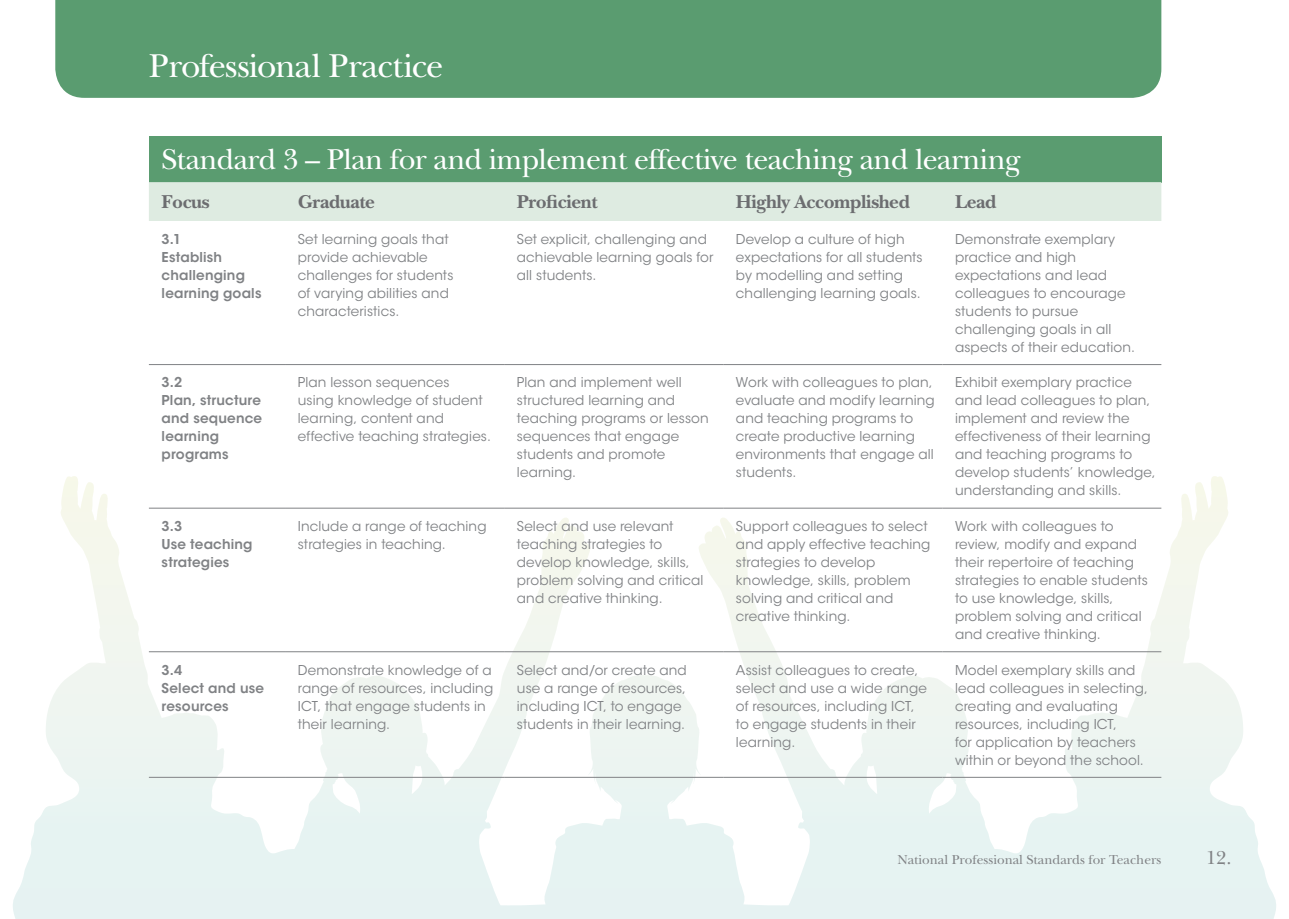
<style>
.page{position:relative;width:1289px;height:919px;background:#fff}
.page>*{position:absolute;margin:0;border:0;box-sizing:border-box;transform-origin:0 0}
.t1{font:34.5px "New Baskerville Std";letter-spacing:-.025em;color:#fff}
.t2{font:30px "New Baskerville Std";letter-spacing:-.02em;color:#fff}
.t3{font:700 19.5px "New Baskerville Std";letter-spacing:-.02em;color:#6c6d70}
.Page_Number{font:19.5px "New Baskerville Std";color:#808285}
.Text{font:13.5px/18px "ITC Avant Garde Std";letter-spacing:.01em;color:#808285}
.Text-2{font:600 13.5px/18px "ITC Avant Garde Std";letter-spacing:.015em;color:#808285}
.t4{font:13.5px "New Baskerville Std";color:#808285}
</style>
<div class="page">
<svg style="left:316px;top:518px;width:328px;height:387px"></svg>
<svg style="left:645px;top:518px;width:327px;height:387px"></svg>
<div style="left:55px;top:0;width:1106px;height:98px;background:#5a9c70"></div>
<div style="left:149px;top:136px;width:1012px;height:46px;background:#5a9c70"></div>
<div style="left:149px;top:182px;width:1012px;height:39px;background:#deebe1"></div>
<hr style="left:149px;top:364px;width:136px;height:1px;background:#808285">
<hr style="left:285px;top:364px;width:219px;height:1px;background:#808285">
<hr style="left:504px;top:364px;width:219px;height:1px;background:#808285">
<hr style="left:723px;top:364px;width:219px;height:1px;background:#808285">
<hr style="left:942px;top:364px;width:219px;height:1px;background:#808285">
<hr style="left:149px;top:507px;width:136px;height:1px;background:#808285">
<hr style="left:285px;top:507px;width:219px;height:1px;background:#808285">
<hr style="left:504px;top:507px;width:219px;height:1px;background:#808285">
<hr style="left:723px;top:507px;width:219px;height:1px;background:#808285">
<hr style="left:942px;top:507px;width:219px;height:1px;background:#808285">
<hr style="left:149px;top:651px;width:136px;height:1px;background:#808285">
<hr style="left:285px;top:651px;width:219px;height:1px;background:#808285">
<hr style="left:504px;top:651px;width:219px;height:1px;background:#808285">
<hr style="left:723px;top:651px;width:219px;height:1px;background:#808285">
<hr style="left:942px;top:651px;width:219px;height:1px;background:#808285">
<hr style="left:149px;top:776px;width:136px;height:1px;background:#808285">
<hr style="left:285px;top:776px;width:219px;height:1px;background:#808285">
<hr style="left:504px;top:776px;width:219px;height:1px;background:#808285">
<hr style="left:723px;top:776px;width:219px;height:1px;background:#808285">
<hr style="left:942px;top:776px;width:219px;height:1px;background:#808285">
<h1 class="t1" style="left:149px;top:45px;width:296px">Professional Practice</h1>
<h2 class="t2" style="left:162px;top:142px;width:860px">Standard 3 – Plan for and implement effective teaching and learning</h2>
<h3 class="t3" style="left:162px;top:190px;width:49px">Focus</h3>
<h3 class="t3" style="left:298px;top:190px;width:79px">Graduate</h3>
<h3 class="t3" style="left:517px;top:190px;width:82px">Proficient</h3>
<h3 class="t3" style="left:736px;top:190px;width:175px">Highly Accomplished</h3>
<h3 class="t3" style="left:955px;top:190px;width:43px">Lead</h3>
<p class="Text-2" style="left:162px;top:230px;width:101px">3.1<br>Establish challenging learning goals</p>
<p class="Text" style="left:298px;top:230px;width:157px">Set learning goals that provide achievable challenges for students of varying abilities and characteristics.</p>
<p class="Text" style="left:517px;top:230px;width:198px">Set explicit, challenging and achievable learning goals for all students.</p>
<p class="Text" style="left:736px;top:230px;width:188px">Develop a culture of high expectations for all students by modelling and setting challenging learning goals.</p>
<p class="Text" style="left:955px;top:230px;width:181px">Demonstrate exemplary practice and high expectations and lead colleagues to encourage students to pursue challenging goals in all aspects of their education.</p>
<p class="Text-2" style="left:162px;top:373px;width:102px">3.2<br>Plan, structure and sequence learning programs</p>
<p class="Text" style="left:298px;top:373px;width:195px">Plan lesson sequences<br>using knowledge of student learning, content and effective teaching strategies.</p>
<p class="Text" style="left:517px;top:373px;width:193px">Plan and implement well structured learning and teaching programs or lesson sequences that engage students and promote learning.</p>
<p class="Text" style="left:736px;top:373px;width:200px">Work with colleagues to plan, evaluate and modify learning and teaching programs to create productive learning environments that engage all students.</p>
<p class="Text" style="left:955px;top:373px;width:202px">Exhibit exemplary practice and lead colleagues to plan, implement and review the effectiveness of their learning and teaching programs to develop students’ knowledge, understanding and skills.</p>
<p class="Text-2" style="left:162px;top:517px;width:92px">3.3<br>Use teaching strategies</p>
<p class="Text" style="left:298px;top:517px;width:190px">Include a range of teaching strategies in teaching.</p>
<p class="Text" style="left:517px;top:517px;width:188px">Select and use relevant teaching strategies to develop knowledge, skills, problem solving and critical and creative thinking.</p>
<p class="Text" style="left:736px;top:517px;width:196px">Support colleagues to select and apply effective teaching strategies to develop knowledge, skills, problem solving and critical and creative thinking.</p>
<p class="Text" style="left:955px;top:517px;width:194px">Work with colleagues to review, modify and expand their repertoire of teaching strategies to enable students to use knowledge, skills, problem solving and critical and creative thinking.</p>
<p class="Text-2" style="left:162px;top:660px;width:104px">3.4<br>Select and use resources</p>
<p class="Text" style="left:298px;top:660px;width:197px">Demonstrate knowledge of a range of resources, including<br>ICT, that engage students in their learning.</p>
<p class="Text" style="left:517px;top:660px;width:171px">Select and/or create and use a range of resources, including ICT, to engage students in their learning.</p>
<p class="Text" style="left:736px;top:660px;width:192px">Assist colleagues to create, select and use a wide range of resources, including ICT, to engage students in their learning.</p>
<p class="Text" style="left:955px;top:660px;width:194px">Model exemplary skills and lead colleagues in selecting, creating and evaluating resources, including ICT,<br>for application by teachers within or beyond the school.</p>
<p class="t4" style="left:897px;top:851px;width:265px">National Professional Standards for Teachers</p>
<p class="Page_Number" style="left:1206px;top:845px;width:27px">12.</p>
</div>
